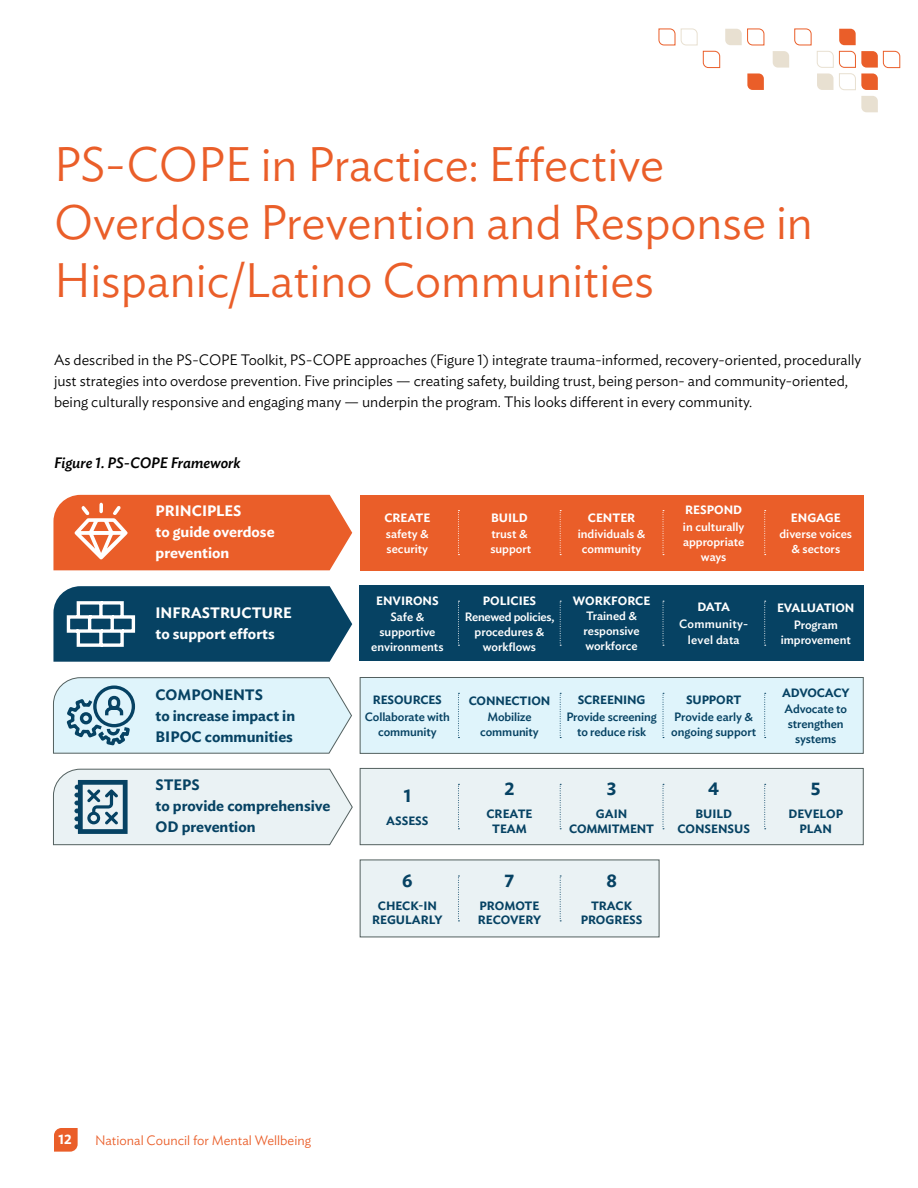
<style>
.page{position:relative;width:918px;height:1188px;background:#fff}
.page>*{position:absolute;margin:0;border:0;box-sizing:border-box;transform-origin:0 0}
.t1{font:300 48px/57.6px "Ideal Sans";color:#ea5e29}
.t2{font:600 18px "Ideal Sans";color:#064263}
.t3{font:300 15px/21px "Ideal Sans";color:#000}
.t4{font:600 15px/21px "Ideal Sans";color:#064263}
.t5{font:600 15px/21px "Ideal Sans";color:#fff}
.t6{font:italic 500 15px "Ideal Sans";color:#000}
.t7{font:300 13.5px "Ideal Sans";color:#ea5e29}
.t8{font:600 13.5px "Ideal Sans";color:#fff}
.t9{font:500 12px/15px "Ideal Sans";color:#fff;text-align:center}
.t10{font:600 12px/14.4px "Ideal Sans";letter-spacing:-.005em;color:#064263;text-align:center}
.t11{font:500 12px/15px "Ideal Sans";letter-spacing:-.01em;color:#064263;text-align:center}
.t12{font:600 12px "Ideal Sans";color:#fff}
.t13{font:500 12px/16.5px "Ideal Sans";letter-spacing:.02em;color:#fff;text-align:center}
</style>
<div class="page">
<div style="left:360px;top:677px;width:503px;height:77px;background:#dff4fb;border:1px solid #53605f"></div>
<svg style="left:458px;top:693px;width:1px;height:45px"></svg>
<svg style="left:560px;top:693px;width:1px;height:45px"></svg>
<svg style="left:663px;top:693px;width:1px;height:45px"></svg>
<svg style="left:764px;top:693px;width:2px;height:45px"></svg>
<div style="left:360px;top:768px;width:503px;height:77px;background:#eaf2f4;border:1px solid #53605f"></div>
<svg style="left:458px;top:784px;width:1px;height:45px"></svg>
<svg style="left:560px;top:784px;width:1px;height:45px"></svg>
<svg style="left:663px;top:784px;width:1px;height:45px"></svg>
<svg style="left:764px;top:784px;width:2px;height:45px"></svg>
<div style="left:360px;top:860px;width:299px;height:77px;background:#eaf2f4"></div>
<svg style="left:458px;top:876px;width:1px;height:46px"></svg>
<svg style="left:560px;top:876px;width:1px;height:46px"></svg>
<div style="left:360px;top:585px;width:503px;height:76px;background:#064263"></div>
<svg style="left:53px;top:495px;width:299px;height:75px;background:#eb6c3b"></svg>
<svg style="left:53px;top:769px;width:300px;height:76px;background:#d8e3e6"></svg>
<svg style="left:53px;top:586px;width:299px;height:76px;background:#1f5572"></svg>
<svg style="left:53px;top:677px;width:299px;height:77px;background:#d0e6ed"></svg>
<div style="left:360px;top:495px;width:503px;height:75px;background:#ea5e29"></div>
<svg style="left:839px;top:29px;width:17px;height:16px"></svg>
<svg style="left:773px;top:51px;width:16px;height:17px"></svg>
<svg style="left:817px;top:51px;width:83px;height:39px"></svg>
<svg style="left:861px;top:96px;width:17px;height:16px"></svg>
<svg style="left:725px;top:29px;width:86px;height:16px"></svg>
<svg style="left:681px;top:29px;width:17px;height:16px"></svg>
<svg style="left:659px;top:29px;width:16px;height:16px"></svg>
<svg style="left:703px;top:51px;width:17px;height:17px"></svg>
<svg style="left:747px;top:73px;width:17px;height:17px"></svg>
<svg style="left:54px;top:1128px;width:24px;height:24px"></svg>
<h1 class="t1" style="left:54px;top:132px;width:760px">PS-COPE in Practice: Effective<br>Overdose Prevention and Response in<br>Hispanic/Latino Communities</h1>
<p class="t3" style="left:54px;top:348px;width:809px">As described in the PS-COPE Toolkit, PS-COPE approaches (Figure 1) integrate trauma-informed, recovery-oriented, procedurally just strategies into overdose prevention. Five principles — creating safety, building trust, being person- and community-oriented, being culturally responsive and engaging many — underpin the program. This looks different in every community.</p>
<p class="t6" style="left:54px;top:452px;width:188px">Figure 1. PS-COPE Framework</p>
<p class="t5" style="left:156px;top:499px;width:121px">PRINCIPLES<br>to guide overdose prevention</p>
<p class="t5" style="left:156px;top:601px;width:138px">INFRASTRUCTURE to support efforts</p>
<p class="t4" style="left:156px;top:683px;width:141px">COMPONENTS<br>to increase impact in<br>BIPOC communities</p>
<p class="t4" style="left:156px;top:774px;width:176px">STEPS<br>to provide comprehensive<br>OD prevention</p>
<p class="t12" style="left:384px;top:508px;width:47px">CREATE</p>
<p class="t9" style="left:386px;top:526px;width:44px;text-align:left">safety &amp; security</p>
<p class="t12" style="left:376px;top:591px;width:64px">ENVIRONS</p>
<p class="t9" style="left:371px;top:609px;width:74px">Safe &amp; supportive environments</p>
<p class="t12" style="left:491px;top:508px;width:38px">BUILD</p>
<p class="t9" style="left:490px;top:526px;width:42px;text-align:left">trust &amp; support</p>
<p class="t12" style="left:483px;top:591px;width:55px">POLICIES</p>
<p class="t9" style="left:465px;top:609px;width:91px">Renewed policies, procedures &amp; workflows</p>
<p class="t12" style="left:588px;top:508px;width:49px">CENTER</p>
<p class="t9" style="left:578px;top:526px;width:69px">individuals &amp; community</p>
<p class="t12" style="left:573px;top:592px;width:79px">WORKFORCE</p>
<p class="t9" style="left:584px;top:608px;width:57px;text-align:left">Trained &amp; responsive workforce</p>
<p class="t12" style="left:685px;top:501px;width:58px">RESPOND</p>
<p class="t9" style="left:683px;top:518px;width:63px">in culturally appropriate ways</p>
<p class="t12" style="left:697px;top:598px;width:34px">DATA</p>
<p class="t13" style="left:679px;top:615px;width:71px">Community&shy;level data</p>
<p class="t10" style="left:373px;top:692px;width:70px">RESOURCES</p>
<p class="t11" style="left:365px;top:708px;width:86px">Collaborate with community</p>
<p class="t2" style="left:404px;top:782px;width:9px">1</p>
<p class="t10" style="left:386px;top:813px;width:44px">ASSESS</p>
<p class="t2" style="left:402px;top:866px;width:12px">6</p>
<p class="t10" style="left:372px;top:898px;width:72px">CHECK-IN<br>REGULARLY</p>
<p class="t10" style="left:469px;top:692px;width:83px">CONNECTION</p>
<p class="t11" style="left:480px;top:709px;width:60px">Mobilize community</p>
<p class="t2" style="left:504px;top:775px;width:12px">2</p>
<p class="t10" style="left:487px;top:806px;width:47px">CREATE<br>TEAM</p>
<p class="t2" style="left:505px;top:866px;width:11px">7</p>
<p class="t10" style="left:478px;top:898px;width:65px;text-align:left">PROMOTE<br>RECOVERY</p>
<p class="t10" style="left:578px;top:692px;width:69px">SCREENING</p>
<p class="t11" style="left:566px;top:708px;width:92px">Provide screening to reduce risk</p>
<p class="t10" style="left:686px;top:692px;width:57px">SUPPORT</p>
<p class="t11" style="left:671px;top:708px;width:87px;text-align:left">Provide early &amp; ongoing support</p>
<p class="t2" style="left:607px;top:775px;width:11px">3</p>
<p class="t10" style="left:569px;top:806px;width:86px">GAIN<br>COMMITMENT</p>
<p class="t2" style="left:606px;top:866px;width:12px">8</p>
<p class="t10" style="left:581px;top:898px;width:63px">TRACK<br>PROGRESS</p>
<p class="t2" style="left:708px;top:775px;width:12px">4</p>
<p class="t10" style="left:677px;top:806px;width:74px">BUILD<br>CONSENSUS</p>
<p class="t12" style="left:791px;top:508px;width:51px">ENGAGE</p>
<p class="t9" style="left:780px;top:526px;width:74px">diverse voices &amp; sectors</p>
<p class="t12" style="left:777px;top:599px;width:79px">EVALUATION</p>
<p class="t9" style="left:781px;top:616px;width:72px">Program improvement</p>
<p class="t10" style="left:782px;top:685px;width:69px">ADVOCACY</p>
<p class="t11" style="left:785px;top:701px;width:64px">Advocate to strengthen systems</p>
<p class="t2" style="left:811px;top:775px;width:11px">5</p>
<p class="t10" style="left:789px;top:806px;width:56px">DEVELOP<br>PLAN</p>
<p class="t8" style="left:59px;top:1128px;width:15px">12</p>
<p class="t7" style="left:95px;top:1130px;width:218px">National Council for Mental Wellbeing</p>
</div>
